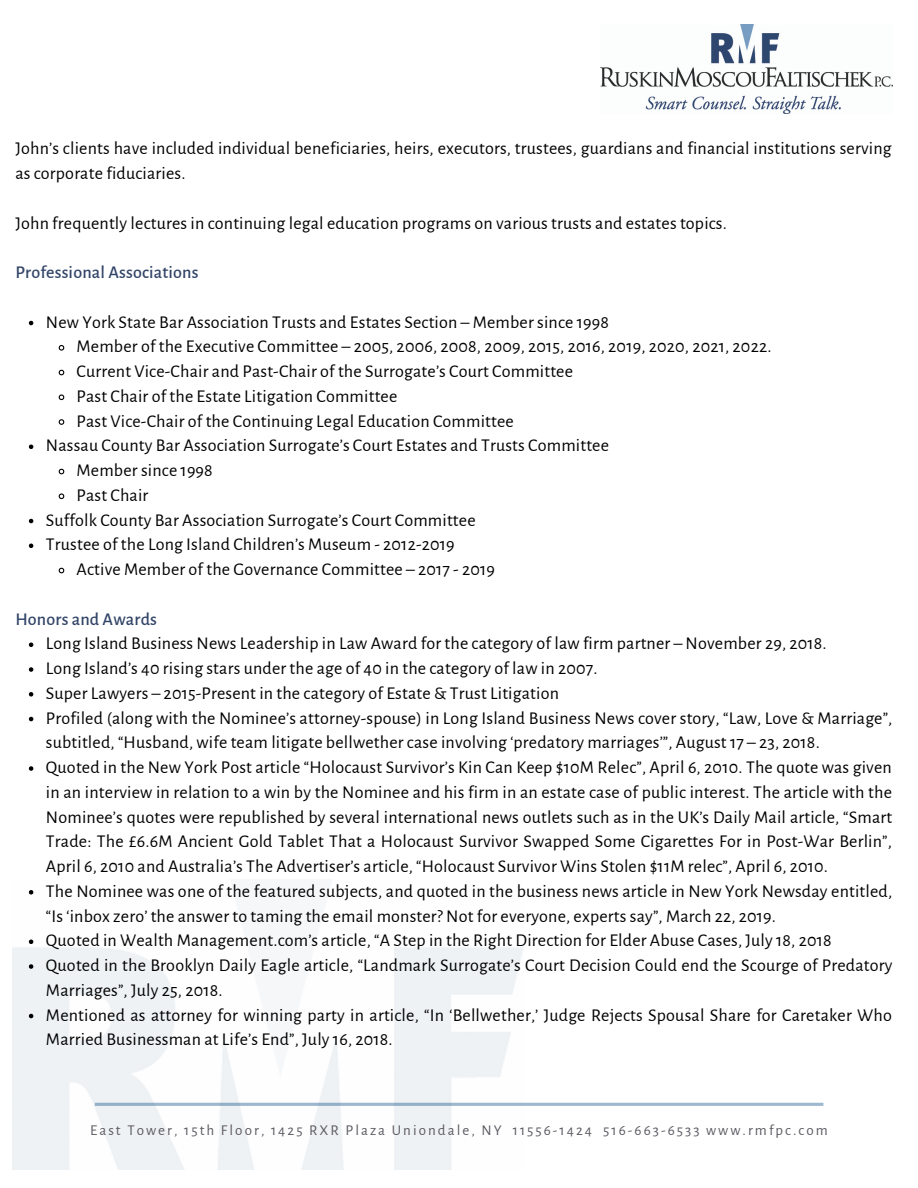
<style>
.page{position:relative;width:918px;height:1188px;background:#fff}
.page>*{position:absolute;margin:0;border:0;box-sizing:border-box;transform-origin:0 0}
.t1{font:18px/24.8px "Alegreya Sans";letter-spacing:.01em;color:#000}
.t2{font:500 18px "Alegreya Sans";letter-spacing:.01em;color:#324568}
.t3{font:15px "Alegreya Sans";letter-spacing:.135em;color:#5d5a62}
</style>
<div class="page">
<img style="left:600px;top:25px;width:293px;height:89px">
<svg style="left:95px;top:1103px;width:728px;height:3px"></svg>
<svg style="left:29px;top:321px;width:4px;height:4px"></svg>
<svg style="left:58px;top:345px;width:7px;height:6px"></svg>
<svg style="left:58px;top:369px;width:7px;height:7px"></svg>
<svg style="left:58px;top:394px;width:7px;height:7px"></svg>
<svg style="left:58px;top:419px;width:7px;height:6px"></svg>
<svg style="left:29px;top:445px;width:4px;height:4px"></svg>
<svg style="left:58px;top:468px;width:7px;height:7px"></svg>
<svg style="left:58px;top:493px;width:7px;height:7px"></svg>
<svg style="left:29px;top:519px;width:4px;height:4px"></svg>
<svg style="left:29px;top:544px;width:4px;height:4px"></svg>
<svg style="left:58px;top:567px;width:7px;height:7px"></svg>
<svg style="left:29px;top:643px;width:4px;height:4px"></svg>
<svg style="left:29px;top:667px;width:4px;height:5px"></svg>
<svg style="left:29px;top:692px;width:4px;height:5px"></svg>
<svg style="left:29px;top:717px;width:4px;height:4px"></svg>
<svg style="left:29px;top:766px;width:4px;height:5px"></svg>
<svg style="left:29px;top:890px;width:4px;height:5px"></svg>
<svg style="left:29px;top:940px;width:46px;height:29px"></svg>
<svg style="left:29px;top:1014px;width:4px;height:4px"></svg>
<p class="t1" style="left:15px;top:137px;width:878px">John’s clients have included individual beneficiaries, heirs, executors, trustees, guardians and financial institutions serving as corporate fiduciaries.</p>
<p class="t1" style="left:15px;top:211px;width:713px">John frequently lectures in continuing legal education programs on various trusts and estates topics.</p>
<p class="t2" style="left:15px;top:264px;width:185px">Professional Associations</p>
<p class="t1" style="left:46px;top:310px;width:565px">New York State Bar Association Trusts and Estates Section – Member since 1998</p>
<p class="t1" style="left:77px;top:335px;width:696px">Member of the Executive Committee – 2005, 2006, 2008, 2009, 2015, 2016, 2019, 2020, 2021, 2022.</p>
<p class="t1" style="left:77px;top:359px;width:498px">Current Vice-Chair and Past-Chair of the Surrogate’s Court Committee</p>
<p class="t1" style="left:77px;top:384px;width:322px">Past Chair of the Estate Litigation Committee</p>
<p class="t1" style="left:77px;top:409px;width:439px">Past Vice-Chair of the Continuing Legal Education Committee</p>
<p class="t1" style="left:46px;top:434px;width:565px">Nassau County Bar Association Surrogate’s Court Estates and Trusts Committee</p>
<p class="t1" style="left:77px;top:458px;width:138px">Member since 1998</p>
<p class="t1" style="left:77px;top:483px;width:73px">Past Chair</p>
<p class="t1" style="left:46px;top:508px;width:431px">Suffolk County Bar Association Surrogate’s Court Committee</p>
<p class="t1" style="left:46px;top:533px;width:410px">Trustee of the Long Island Children’s Museum - 2012-2019</p>
<p class="t1" style="left:77px;top:557px;width:420px">Active Member of the Governance Committee – 2017 - 2019</p>
<p class="t2" style="left:15px;top:610px;width:143px">Honors and Awards</p>
<p class="t1" style="left:46px;top:632px;width:782px">Long Island Business News Leadership in Law Award for the category of law firm partner – November 29, 2018.</p>
<p class="t1" style="left:46px;top:656px;width:553px">Long Island’s 40 rising stars under the age of 40 in the category of law in 2007.</p>
<p class="t1" style="left:46px;top:681px;width:515px">Super Lawyers – 2015-Present in the category of Estate &amp; Trust Litigation</p>
<p class="t1" style="left:46px;top:706px;width:848px">Profiled (along with the Nominee’s attorney-spouse) in Long Island Business News cover story, “Law, Love &amp; Marriage”, subtitled, “Husband, wife team litigate bellwether case involving ‘predatory marriages’”, August 17 – 23, 2018.</p>
<p class="t1" style="left:46px;top:755px;width:848px;text-align:justify">Quoted in the New York Post article “Holocaust Survivor’s Kin Can Keep $10M Relec”, April 6, 2010. The quote was given in an interview in relation to a win by the Nominee and his firm in an estate case of public interest. The article with the Nominee’s quotes were republished by several international news outlets such as in the UK’s Daily Mail article, “Smart Trade: The £6.6M Ancient Gold Tablet That a Holocaust Survivor Swapped Some Cigarettes For in Post-War Berlin”, April 6, 2010 and Australia’s The Advertiser’s article, “Holocaust Survivor Wins Stolen $11M relec”, April 6, 2010.</p>
<p class="t1" style="left:46px;top:879px;width:848px">The Nominee was one of the featured subjects, and quoted in the business news article in New York Newsday entitled, “Is ‘inbox zero’ the answer to taming the email monster? Not for everyone, experts say”, March 22, 2019.</p>
<p class="t1" style="left:46px;top:929px;width:787px">Quoted in Wealth Management.com’s article, “A Step in the Right Direction for Elder Abuse Cases, July 18, 2018</p>
<p class="t1" style="left:46px;top:953px;width:848px">Quoted in the Brooklyn Daily Eagle article, “Landmark Surrogate’s Court Decision Could end the Scourge of Predatory<br>Marriages”, July 25, 2018.</p>
<p class="t1" style="left:46px;top:1003px;width:847px">Mentioned as attorney for winning party in article, “In ‘Bellwether,’ Judge Rejects Spousal Share for Caretaker Who<br>Married Businessman at Life’s End”, July 16, 2018.</p>
<p class="t3" style="left:90px;top:1123px;width:739px">East Tower, 15th Floor, 1425 RXR Plaza Uniondale, NY 11556-1424 516-663-6533 www.rmfpc.com</p>
</div>
